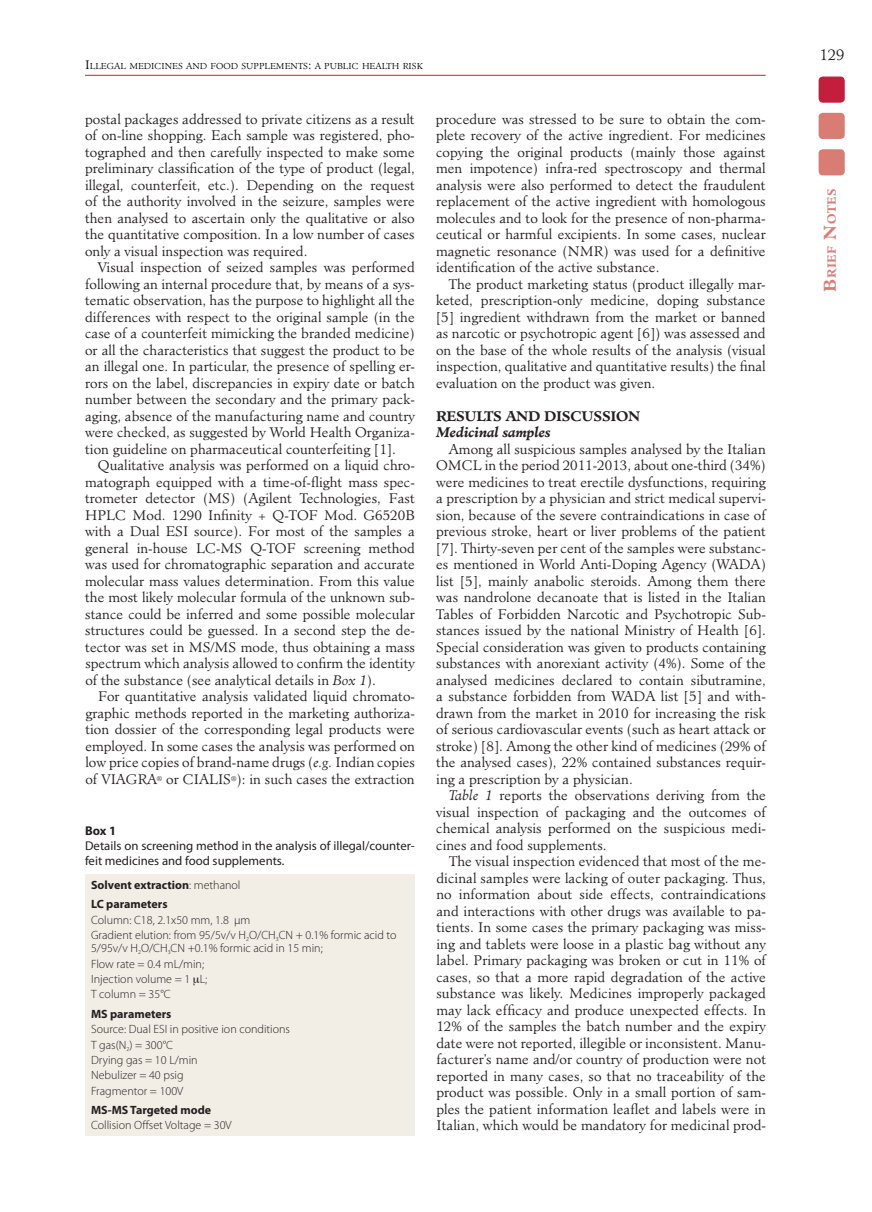
<style>
.page{position:relative;width:872px;height:1212px;background:#fff}
.page>*{position:absolute;margin:0;border:0;box-sizing:border-box;transform-origin:0 0}
.t1{font:300 15px "Minister Std";color:#231f20}
.t2{font:300 13.5px/16.5px "Minister Std";color:#231f20;text-align:justify}
.t3{font:700 13.5px "Minister Std";letter-spacing:-.02em;color:#231f20}
.t4{font:italic 700 13.5px "Minister Std";letter-spacing:-.02em;color:#231f20}
.t5{font:12.75px/15px "Myriad Pro";color:#231f20}
.t6{font:700 12.75px "Myriad Pro";color:#231f20}
.t7{font:300 12px/15.3px "Myriad Pro";color:#231f20}
.t8{font:700 12px/19.5px "Myriad Pro";color:#231f20}
.t9{font:700 11.55px "Minister Std";letter-spacing:.045em;color:#d97c74}
.t10{font:300 8.4px "Minister Std";color:#000}
.s1{font-size:12px}
.s2{font-style:italic}
.s3{font-weight:300}
.s4{font-size:16.5px}
</style>
<div class="page">
<hr style="left:85px;top:75px;width:680px;height:1px;background:#c31f3d">
<div style="left:818px;top:77px;width:26px;height:26px;background:#c31f3d;border-radius:4px"></div>
<div style="left:818px;top:113px;width:26px;height:26px;background:#d97c74;border-radius:4px"></div>
<div style="left:818px;top:149px;width:26px;height:26px;background:#d97c74;border-radius:4px"></div>
<div style="left:85px;top:874px;width:330px;height:261px;background:#f2eee6"></div>
<p class="t10" style="left:85px;top:61px;width:339px"><span class="s1">I</span>LLEGAL MEDICINES AND FOOD SUPPLEMENTS<span class="s1">:</span> A PUBLIC HEALTH RISK</p>
<p class="t2" style="left:85px;top:111px;width:331px">postal packages addressed to private citizens as a result of on-line shopping. Each sample was registered, pho&shy;tographed and then carefully inspected to make some preliminary classification of the type of product (legal, illegal, counterfeit, etc.). Depending on the request of the authority involved in the seizure, samples were then analysed to ascertain only the qualitative or also the quantitative composition. In a low number of cases only a visual inspection was required.</p>
<p class="t2" style="left:85px;top:259px;width:331px;text-indent:13px">Visual inspection of seized samples was performed following an internal procedure that, by means of a sys&shy;tematic observation, has the purpose to highlight all the differences with respect to the original sample (in the case of a counterfeit mimicking the branded medicine) or all the characteristics that suggest the product to be an illegal one. In particular, the presence of spelling er&shy;rors on the label, discrepancies in expiry date or batch number between the secondary and the primary pack&shy;aging, absence of the manufacturing name and country were checked, as suggested by World Health Organiza&shy;tion guideline on pharmaceutical counterfeiting [1].</p>
<p class="t2" style="left:85px;top:457px;width:331px;text-indent:13px">Qualitative analysis was performed on a liquid chro&shy;matograph equipped with a time-of-flight mass spec&shy;trometer detector (MS) (Agilent Technologies, Fast HPLC Mod. 1290 Infinity + Q-TOF Mod. G6520B with a Dual ESI source). For most of the samples a general in-house LC-MS Q-TOF screening method was used for chromatographic separation and accurate molecular mass values determination. From this value the most likely molecular formula of the unknown sub&shy;stance could be inferred and some possible molecular structures could be guessed. In a second step the de&shy;tector was set in MS/MS mode, thus obtaining a mass spectrum which analysis allowed to confirm the identity of the substance (see analytical details in <span class="s2">Box 1</span>).</p>
<p class="t2" style="left:85px;top:688px;width:331px;text-indent:13px">For quantitative analysis validated liquid chromato&shy;graphic methods reported in the marketing authoriza&shy;tion dossier of the corresponding legal products were employed. In some cases the analysis was performed on low price copies of brand-name drugs (<span class="s2">e.g.</span> Indian copies of VIAGRA<sup>®</sup> or CIALIS<sup>®</sup>): in such cases the extraction</p>
<p class="t6" style="left:85px;top:824px;width:33px">Box 1</p>
<p class="t5" style="left:85px;top:839px;width:331px">Details on screening method in the analysis of illegal/counter&shy;feit medicines and food supplements.</p>
<p class="t8" style="left:91px;top:875px;width:151px">Solvent extraction<span class="s3">: methanol<br></span>LC parameters</p>
<p class="t7" style="left:91px;top:912px;width:307px">Column: C18, 2.1x50 mm, 1.8 µm<br>Gradient elution: from 95/5v/v H<sub>2</sub>O/CH<sub>3</sub>CN + 0.1% formic acid to</p>
<p class="t7" style="left:91px;top:941px;width:233px">5/95v/v H<sub>2</sub>O/CH<sub>3</sub>CN +0.1% formic acid in 15 min;<br>Flow rate = 0.4 mL/min;<br>Injection volume = 1 L;<br>T column = 35°C</p>
<p class="t8" style="left:91px;top:1004px;width:82px">MS parameters</p>
<p class="t7" style="left:91px;top:1022px;width:200px">Source: Dual ESI in positive ion conditions<br>T gas(N<sub>2</sub>) = 300°C<br>Drying gas = 10 L/min<br>Nebulizer = 40 psig<br>Fragmentor = 100V</p>
<p class="t8" style="left:91px;top:1100px;width:122px">MS-MS Targeted mode</p>
<p class="t7" style="left:91px;top:1118px;width:142px">Collision Offset Voltage = 30V</p>
<p class="t2" style="left:436px;top:111px;width:331px">procedure was stressed to be sure to obtain the com&shy;plete recovery of the active ingredient. For medicines copying the original products (mainly those against men impotence) infra-red spectroscopy and thermal analysis were also performed to detect the fraudulent replacement of the active ingredient with homologous molecules and to look for the presence of non-pharma&shy;ceutical or harmful excipients. In some cases, nuclear magnetic resonance (NMR) was used for a definitive identification of the active substance.</p>
<p class="t2" style="left:436px;top:276px;width:331px;text-indent:13px">The product marketing status (product illegally mar&shy;keted, prescription-only medicine, doping substance [5] ingredient withdrawn from the market or banned as narcotic or psychotropic agent [6]) was assessed and on the base of the whole results of the analysis (visual inspection, qualitative and quantitative results) the final evaluation on the product was given.</p>
<p class="t3" style="left:436px;top:407px;width:206px">RESULTS AND DISCUSSION</p>
<p class="t4" style="left:436px;top:424px;width:116px">Medicinal samples</p>
<p class="t2" style="left:436px;top:441px;width:331px;text-indent:13px">Among all suspicious samples analysed by the Italian OMCL in the period 2011-2013, about one-third (34%) were medicines to treat erectile dysfunctions, requiring a prescription by a physician and strict medical supervi&shy;sion, because of the severe contraindications in case of previous stroke, heart or liver problems of the patient [7]. Thirty-seven per cent of the samples were substanc&shy;es mentioned in World Anti-Doping Agency (WADA) list [5], mainly anabolic steroids. Among them there was nandrolone decanoate that is listed in the Italian Tables of Forbidden Narcotic and Psychotropic Sub&shy;stances issued by the national Ministry of Health [6].<br>Special consideration was given to products containing substances with anorexiant activity (4%). Some of the analysed medicines declared to contain sibutramine, a substance forbidden from WADA list [5] and with&shy;drawn from the market in 2010 for increasing the risk of serious cardiovascular events (such as heart attack or stroke) [8]. Among the other kind of medicines (29% of the analysed cases), 22% contained substances requir&shy;ing a prescription by a physician.</p>
<p class="t2" style="left:436px;top:787px;width:331px;text-indent:13px"><span class="s2">Table 1</span> reports the observations deriving from the visual inspection of packaging and the outcomes of chemical analysis performed on the suspicious medi&shy;cines and food supplements.</p>
<p class="t2" style="left:436px;top:853px;width:331px;text-indent:13px">The visual inspection evidenced that most of the me&shy;dicinal samples were lacking of outer packaging. Thus, no information about side effects, contraindications and interactions with other drugs was available to pa&shy;tients. In some cases the primary packaging was miss&shy;ing and tablets were loose in a plastic bag without any label. Primary packaging was broken or cut in 11% of cases, so that a more rapid degradation of the active substance was likely. Medicines improperly packaged may lack efficacy and produce unexpected effects. In 12% of the samples the batch number and the expiry date were not reported, illegible or inconsistent. Manu&shy;facturer’s name and/or country of production were not reported in many cases, so that no traceability of the product was possible. Only in a small portion of sam&shy;ples the patient information leaflet and labels were in Italian, which would be mandatory for medicinal prod-</p>
<p class="t1" style="left:819px;top:45px;width:27px">129</p>
<p class="t9" style="left:824px;top:292px;width:104px;rotate:-90deg"><span class="s4">B</span>rief <span class="s4">N</span>otes</p>
</div>
